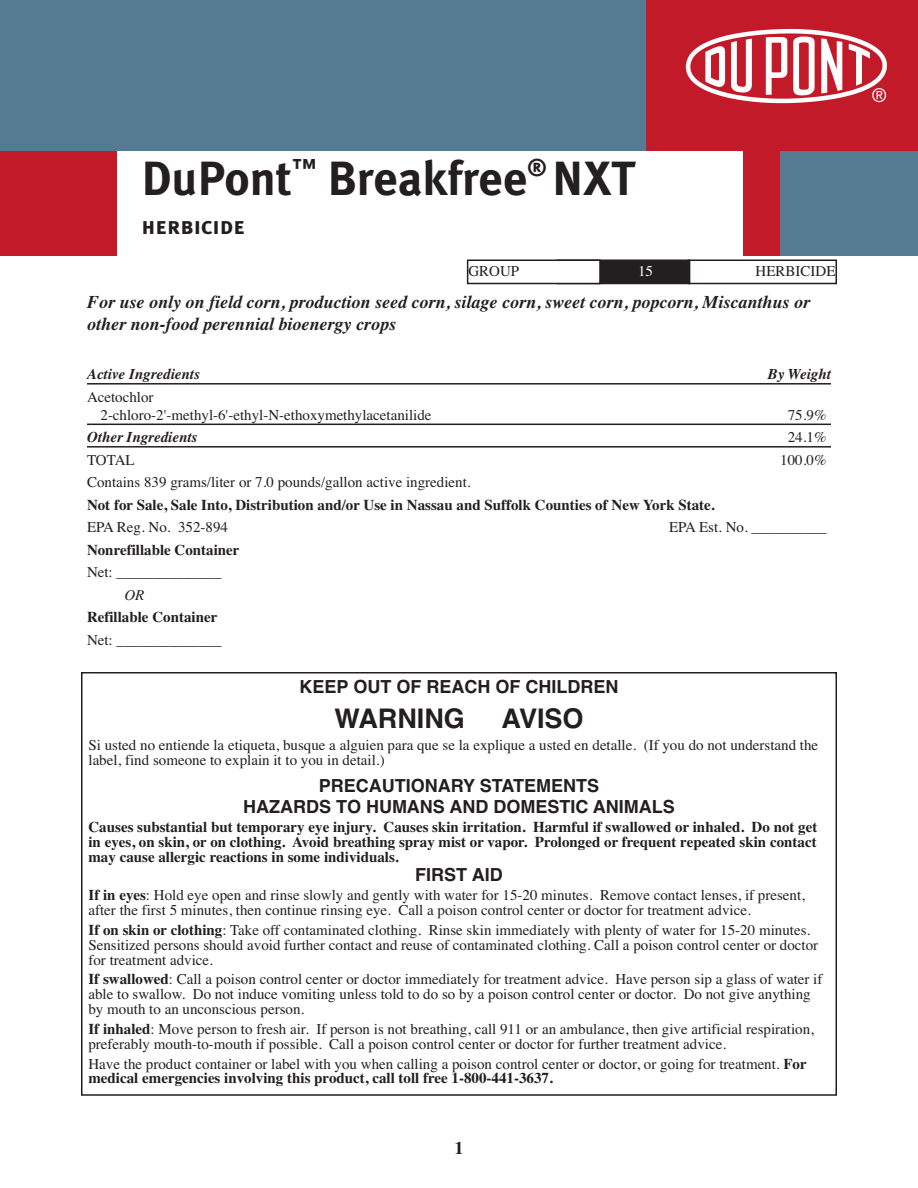
<style>
.page{position:relative;width:918px;height:1188px;background:#fff}
.page>*{position:absolute;margin:0;border:0;box-sizing:border-box;transform-origin:0 0}
.t1{font:700 48px "Meta Plus";color:#231f20}
.t2{font:700 27px "Helvetica";color:#231f20}
.t3{font:24px "Meta Plus Bold Caps";color:#231f20}
.t4{font:italic 700 18px/21.6px "Times";color:#231f20}
.t5{font:700 18px/21.6px "Helvetica";color:#231f20;text-align:center}
.t6{font:700 18px "Times";color:#231f20}
.t7{font:15px/15px "Times";color:#231f20}
.t8{font:700 15px/14.7px "Times";color:#231f20;text-align:justify}
.t9{font:italic 700 15px "Times";color:#231f20}
.t10{font:italic 15px "Times";color:#231f20}
.t11{font:15px "Times";color:#fff}
.s1{font-weight:700}
</style>
<div class="page">
<hr style="left:87px;top:383px;width:744px;height:2px;background:#231f20">
<hr style="left:87px;top:424px;width:744px;height:1px;background:#231f20">
<hr style="left:87px;top:446px;width:744px;height:2px;background:#231f20">
<div style="left:81px;top:672px;width:756px;height:424px;border:2px solid #231f20"></div>
<div style="left:1px;top:151px;width:116px;height:105px;background:#c31a2a"></div>
<div style="left:743px;top:151px;width:38px;height:105px;background:#c31a2a"></div>
<div style="left:781px;top:151px;width:137px;height:105px;background:#547b92"></div>
<div style="left:0;top:0;width:646px;height:151px;background:#547b92"></div>
<div style="left:646px;top:0;width:272px;height:151px;background:#c31a2a"></div>
<img style="left:685px;top:28px;width:202px;height:76px">
<div style="left:688px;top:260px;width:149px;height:24px;border:2px solid #231f20"></div>
<div style="left:558px;top:261px;width:131px;height:22px;background:#231f20"></div>
<div style="left:556px;top:260px;width:134px;height:24px;border:2px solid #231f20"></div>
<div style="left:468px;top:260px;width:132px;height:24px;background:#fff"></div>
<div style="left:467px;top:260px;width:134px;height:24px;border:2px solid #231f20"></div>
<h1 class="t1" style="left:141px;top:150px;width:496px">DuPont<sup>™</sup> Breakfree<sup>®</sup> NXT</h1>
<h3 class="t3" style="left:141px;top:212px;width:105px">herbicide</h3>
<p class="t7" style="left:468px;top:263px;width:52px">GROUP</p>
<p class="t11" style="left:638px;top:262px;width:16px">15</p>
<p class="t7" style="left:756px;top:263px;width:81px">HERBICIDE</p>
<p class="t4" style="left:87px;top:291px;width:725px">For use only on field corn, production seed corn, silage corn, sweet corn, popcorn, Miscanthus or other non-food perennial bioenergy crops</p>
<p class="t9" style="left:87px;top:365px;width:114px">Active Ingredients</p>
<p class="t9" style="left:768px;top:365px;width:65px">By Weight</p>
<p class="t7" style="left:100px;top:388px;width:333px;line-height:18px;text-indent:-14px">Acetochlor<br>2-chloro-2'-methyl-6'-ethyl-N-ethoxymethylacetanilide</p>
<p class="t7" style="left:788px;top:407px;width:40px">75.9%</p>
<p class="t9" style="left:87px;top:428px;width:112px">Other Ingredients</p>
<p class="t7" style="left:788px;top:430px;width:40px">24.1%</p>
<p class="t7" style="left:87px;top:452px;width:49px">TOTAL</p>
<p class="t7" style="left:780px;top:452px;width:48px">100.0%</p>
<p class="t7" style="left:87px;top:475px;width:385px">Contains 839 grams/liter or 7.0 pounds/gallon active ingredient.</p>
<p class="t8" style="left:87px;top:497px;width:629px">Not for Sale, Sale Into, Distribution and/or Use in Nassau and Suffolk Counties of New York State.</p>
<p class="t7" style="left:87px;top:520px;width:143px">EPA Reg. No. 352-894</p>
<p class="t7" style="left:669px;top:520px;width:159px">EPA Est. No. __________</p>
<p class="t8" style="left:87px;top:542px;width:154px">Nonrefillable Container</p>
<p class="t7" style="left:87px;top:565px;width:136px">Net: ______________</p>
<p class="t10" style="left:125px;top:586px;width:21px">OR</p>
<p class="t8" style="left:87px;top:610px;width:132px">Refillable Container</p>
<p class="t7" style="left:87px;top:632px;width:136px">Net: ______________</p>
<p class="t5" style="left:300px;top:676px;width:320px">KEEP OUT OF REACH OF CHILDREN</p>
<h2 class="t2" style="left:334px;top:703px;width:132px">WARNING</h2>
<h2 class="t2" style="left:501px;top:703px;width:84px">AVISO</h2>
<p class="t7" style="left:88px;top:737px;width:731px">Si usted no entiende la etiqueta, busque a alguien para que se la explique a usted en detalle. (If you do not understand the label, find someone to explain it to you in detail.)</p>
<p class="t5" style="left:243px;top:775px;width:433px">PRECAUTIONARY STATEMENTS<br>HAZARDS TO HUMANS AND DOMESTIC ANIMALS</p>
<p class="t8" style="left:88px;top:820px;width:730px">Causes substantial but temporary eye injury. Causes skin irritation. Harmful if swallowed or inhaled. Do not get in eyes, on skin, or on clothing. Avoid breathing spray mist or vapor. Prolonged or frequent repeated skin contact may cause allergic reactions in some individuals.</p>
<p class="t5" style="left:415px;top:864px;width:89px">FIRST AID</p>
<p class="t7" style="left:88px;top:888px;width:718px"><span class="s1">If in eyes</span>: Hold eye open and rinse slowly and gently with water for 15-20 minutes. Remove contact lenses, if present, after the first 5 minutes, then continue rinsing eye. Call a poison control center or doctor for treatment advice.</p>
<p class="t7" style="left:88px;top:922px;width:731px"><span class="s1">If on skin or clothing</span>: Take off contaminated clothing. Rinse skin immediately with plenty of water for 15-20 minutes.<br>Sensitized persons should avoid further contact and reuse of contaminated clothing. Call a poison control center or doctor for treatment advice.</p>
<p class="t7" style="left:88px;top:972px;width:735px"><span class="s1">If swallowed</span>: Call a poison control center or doctor immediately for treatment advice. Have person sip a glass of water if able to swallow. Do not induce vomiting unless told to do so by a poison control center or doctor. Do not give anything by mouth to an unconscious person.</p>
<p class="t7" style="left:88px;top:1021px;width:727px"><span class="s1">If inhaled</span>: Move person to fresh air. If person is not breathing, call 911 or an ambulance, then give artificial respiration, preferably mouth-to-mouth if possible. Call a poison control center or doctor for further treatment advice.</p>
<p class="t7" style="left:88px;top:1057px;width:720px;line-height:14.2px">Have the product container or label with you when calling a poison control center or doctor, or going for treatment. <span class="s1">For medical emergencies involving this product, call toll free 1-800-441-3637.</span></p>
<p class="t6" style="left:454px;top:1137px;width:10px">1</p>
</div>
